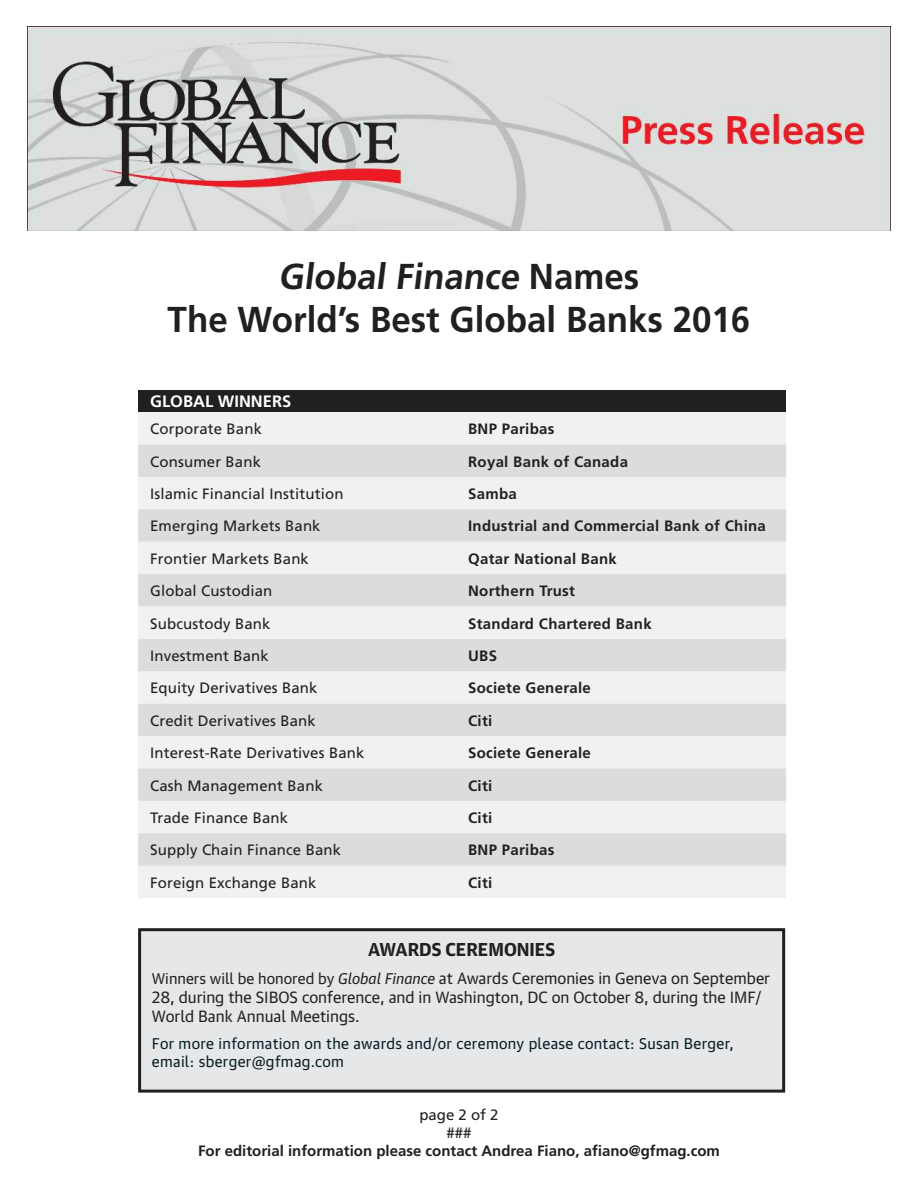
<style>
.page{position:relative;width:918px;height:1188px;background:#fff}
.page>*{position:absolute;margin:0;border:0;box-sizing:border-box;transform-origin:0 0}
.t1{font:700 36px/43.2px "Frutiger LT Std";color:#221f1f;text-align:center}
.t2{font:700 18px "Guardian Text Sans";color:#221f1f}
.t3{font:700 16.5px "Frutiger LT Std";color:#fff}
.t4{font:15.75px/18.9px "Guardian Text Sans";color:#221f1f}
.t5{font:15px/18px "Frutiger";letter-spacing:.01em;color:#221f1f;text-align:center}
.t6{font:700 15px "Frutiger";letter-spacing:.02em;color:#221f1f}
.t7{font:15px/18px "Guardian Text Sans";letter-spacing:.02em;color:#071c24}
.t8{font:15px "Frutiger LT Std";letter-spacing:.01em;color:#221f1f}
.t9{font:700 15px "Frutiger";color:#221f1f}
.t10{font:700 15px "Frutiger LT Std";letter-spacing:.02em;color:#221f1f}
.s1{font-size:15px}
.s2{font-style:italic;font-size:15px}
</style>
<div class="page">
<div style="left:138px;top:390px;width:648px;height:22px;background:#221f1f"></div>
<div style="left:138px;top:412px;width:648px;height:486px;background:#f1f1f2"></div>
<svg style="left:138px;top:444px;width:648px;height:422px;fill:#dbdcde"></svg>
<div style="left:140px;top:930px;width:644px;height:161px;background:#e6e7e8"></div>
<div style="left:138px;top:928px;width:647px;height:165px;border:3px solid #221f1f"></div>
<img style="left:27px;top:27px;width:864px;height:203px">
<h1 class="t1" style="left:168px;top:255px;width:584px">Global Finance Names<br>The World’s Best Global Banks 2016</h1>
<p class="t3" style="left:150px;top:392px;width:143px">GLOBAL WINNERS</p>
<p class="t5" style="left:150px;top:421px;width:113px">Corporate Bank</p>
<p class="t6" style="left:468px;top:423px;width:88px">BNP Paribas</p>
<p class="t5" style="left:150px;top:453px;width:112px">Consumer Bank</p>
<p class="t6" style="left:468px;top:455px;width:161px">Royal Bank of Canada</p>
<p class="t5" style="left:150px;top:486px;width:195px">Islamic Financial Institution</p>
<p class="t6" style="left:468px;top:487px;width:50px">Samba</p>
<p class="t5" style="left:150px;top:518px;width:172px">Emerging Markets Bank</p>
<p class="t6" style="left:468px;top:520px;width:299px">Industrial and Commercial Bank of China</p>
<p class="t5" style="left:150px;top:551px;width:160px">Frontier Markets Bank</p>
<p class="t6" style="left:468px;top:552px;width:150px">Qatar National Bank</p>
<p class="t5" style="left:150px;top:583px;width:124px">Global Custodian</p>
<p class="t6" style="left:468px;top:585px;width:108px">Northern Trust</p>
<p class="t5" style="left:150px;top:615px;width:122px">Subcustody Bank</p>
<p class="t6" style="left:468px;top:617px;width:185px">Standard Chartered Bank</p>
<p class="t5" style="left:150px;top:648px;width:120px">Investment Bank</p>
<p class="t6" style="left:468px;top:649px;width:30px">UBS</p>
<p class="t8" style="left:150px;top:682px;width:169px">Equity Derivatives Bank</p>
<p class="t10" style="left:468px;top:679px;width:124px">Societe Generale</p>
<p class="t8" style="left:150px;top:714px;width:167px">Credit Derivatives Bank</p>
<p class="t10" style="left:468px;top:712px;width:26px">Citi</p>
<p class="t8" style="left:150px;top:747px;width:216px">Interest-Rate Derivatives Bank</p>
<p class="t10" style="left:468px;top:744px;width:124px">Societe Generale</p>
<p class="t5" style="left:150px;top:777px;width:174px">Cash Management Bank</p>
<p class="t6" style="left:468px;top:779px;width:26px">Citi</p>
<p class="t5" style="left:150px;top:810px;width:140px">Trade Finance Bank</p>
<p class="t6" style="left:468px;top:811px;width:26px">Citi</p>
<p class="t5" style="left:150px;top:842px;width:193px">Supply Chain Finance Bank</p>
<p class="t6" style="left:468px;top:844px;width:88px">BNP Paribas</p>
<p class="t5" style="left:150px;top:875px;width:168px">Foreign Exchange Bank</p>
<p class="t6" style="left:468px;top:876px;width:26px">Citi</p>
<p class="t2" style="left:368px;top:940px;width:189px">AWARDS CEREMONIES</p>
<p class="t4" style="left:152px;top:970px;width:620px"><span class="s1">Winners will be honored by</span> <span class="s2">Global Finance</span> at Awards Ceremonies in Geneva on September<br>28, during the SIBOS conference, and in Washington, DC on October 8, during the IMF/<br>World Bank Annual Meetings.</p>
<p class="t7" style="left:152px;top:1036px;width:584px">For more information on the awards and/or ceremony please contact: Susan Berger, email: sberger@gfmag.com</p>
<p class="t5" style="left:419px;top:1107px;width:81px">page 2 of 2 ###</p>
<p class="t9" style="left:198px;top:1144px;width:523px">For editorial information please contact Andrea Fiano, afiano@gfmag.com</p>
</div>
